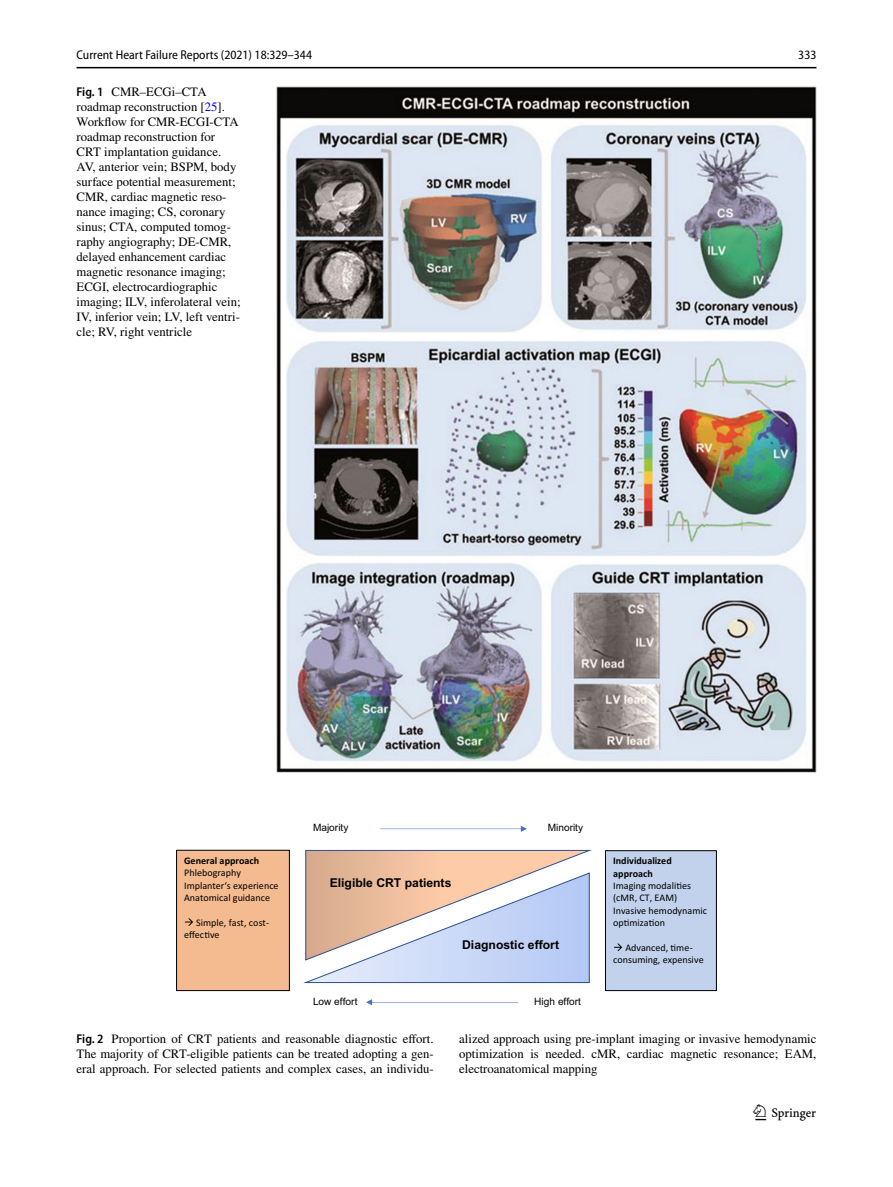
<style>
.page{position:relative;width:893px;height:1187px;background:#fff}
.page>*{position:absolute;margin:0;border:0;box-sizing:border-box;transform-origin:0 0}
.t1{font:22.5px "Springnew Regular 3";color:#000}
.t2{font:12.75px/15px "STIX";color:#000;text-align:justify}
.t3{font:semi-condensed 12.75px "Myriad Pro";color:#000}
.t4{font:700 12.15px "Arial";color:#000}
.t5{font:10.05px/12.5px "Calibri";color:#000}
.t6{font:700 10.05px/12.5px "Calibri";color:#000}
.t7{font:10.05px "Arial";color:#000}
.s1{font-family:"Myriad Pro";font-weight:600;font-stretch:semi-condensed}
.s2{color:#00f}
</style>
<div class="page">
<hr style="left:77px;top:67px;width:739px;height:1px;background:#000">
<img style="left:276px;top:87px;width:540px;height:685px">
<img style="left:178px;top:852px;width:537px;height:136px">
<svg style="left:300px;top:849px;width:295px;height:134px"></svg>
<svg style="left:380px;top:826px;width:147px;height:5px"></svg>
<svg style="left:366px;top:999px;width:152px;height:6px"></svg>
<div style="left:176px;top:850px;width:114px;height:140px;border:1px solid #000"></div>
<div style="left:605px;top:850px;width:112px;height:140px;border:1px solid #000"></div>
<svg style="left:185px;top:918px;width:8px;height:7px"></svg>
<svg style="left:614px;top:943px;width:8px;height:7px"></svg>
<p class="t3" style="left:77px;top:48px;width:237px">Current Heart Failure Reports (2021) 18:329–344</p>
<p class="t3" style="left:798px;top:48px;width:20px">333</p>
<p class="t2" style="left:77px;top:85px;width:166px;text-align:left"><span class="s1">Fig. 1</span> CMR–ECGi–CTA roadmap reconstruction [<span class="s2">25</span>].<br>Workflow for CMR-ECGI-CTA roadmap reconstruction for<br>CRT implantation guidance.<br>AV, anterior vein; BSPM, body surface potential measurement;<br>CMR, cardiac magnetic reso&shy;nance imaging; CS, coronary sinus; CTA, computed tomog&shy;raphy angiography; DE-CMR, delayed enhancement cardiac magnetic resonance imaging;<br>ECGI, electrocardiographic imaging; ILV, inferolateral vein;<br>IV, inferior vein; LV, left ventri&shy;cle; RV, right ventricle</p>
<p class="t6" style="left:184px;top:854px;width:77px">General approach</p>
<p class="t5" style="left:184px;top:866px;width:96px">Phlebography<br>Implanter‘s experience<br>Anatomical guidance</p>
<p class="t5" style="left:184px;top:915px;width:86px;text-indent:12px">Simple, fast, cost&shy;effec-ve</p>
<p class="t7" style="left:313px;top:820px;width:37px">Majority</p>
<p class="t7" style="left:548px;top:820px;width:37px">Minority</p>
<p class="t4" style="left:330px;top:874px;width:123px">Eligible CRT patients</p>
<p class="t4" style="left:462px;top:935px;width:98px">Diagnostic effort</p>
<p class="t7" style="left:313px;top:994px;width:46px">Low effort</p>
<p class="t7" style="left:534px;top:994px;width:48px">High effort</p>
<p class="t6" style="left:613px;top:854px;width:60px">Individualized approach</p>
<p class="t5" style="left:613px;top:879px;width:95px">Imaging modali-es (cMR, CT, EAM)<br>Invasive hemodynamic op-miza-on</p>
<p class="t5" style="left:613px;top:941px;width:92px;text-align:center">Advanced, -me&shy;consuming, expensive</p>
<p class="t2" style="left:77px;top:1032px;width:359px"><span class="s1">Fig. 2</span> Proportion of CRT patients and reasonable diagnostic effort.<br>The majority of CRT-eligible patients can be treated adopting a gen&shy;eral approach. For selected patients and complex cases, an individu-</p>
<p class="t2" style="left:459px;top:1032px;width:359px">alized approach using pre-implant imaging or invasive hemodynamic optimization is needed. cMR, cardiac magnetic resonance; EAM, electroanatomical mapping</p>
<h1 class="t1" style="left:755px;top:1104px;width:62px">1 3</h1>
</div>
